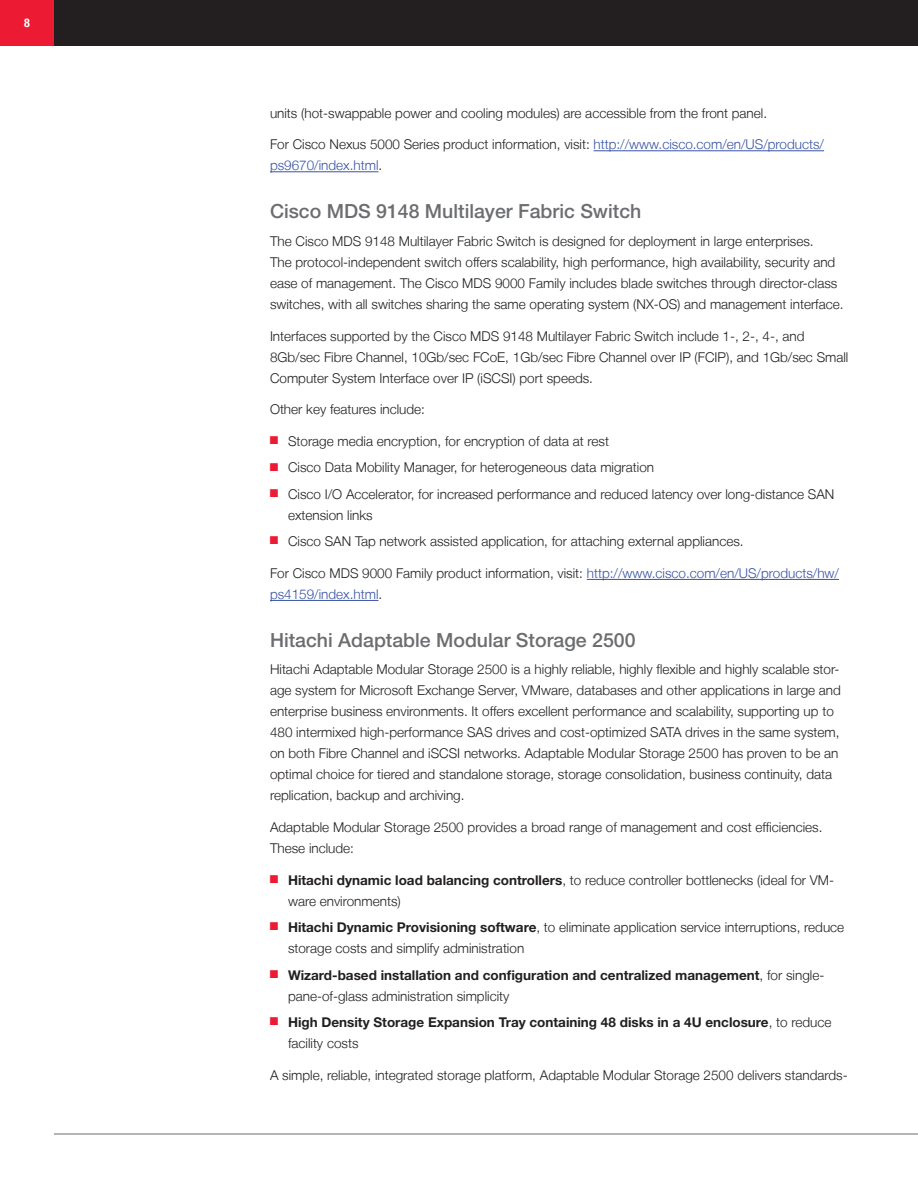
<style>
.page{position:relative;width:918px;height:1188px;background:#fff}
.page>*{position:absolute;margin:0;border:0;box-sizing:border-box;transform-origin:0 0}
.t1{font:500 19.5px "Helvetica Neue LT Std";color:#6c6d70}
.t2{font:300 13.5px/21px "Helvetica Neue LT";color:#231f20}
.t3{font:300 13.5px/21px "Helvetica Neue LT";color:#3853a3}
.t4{font:700 13.5px "Helvetica Neue LT Std";color:#231f20}
.t5{font:700 condensed 12px "Helvetica Neue LT Std";color:#fff}
.s1{color:#231f20}
.s2{color:#ed1a33}
.s3{font-family:"Helvetica Neue LT Std";font-weight:700}
.s4{font-family:"Helvetica Neue LT";font-weight:300}
</style>
<div class="page">
<hr style="left:54px;top:1134px;width:864px;height:1px;background:#6c6d70">
<div style="left:54px;top:0;width:864px;height:46px;background:#231f20"></div>
<div style="left:0;top:0;width:54px;height:46px;background:#ed1a33"></div>
<hr style="left:594px;top:150px;width:230px;height:1px;background:#3853a3">
<hr style="left:270px;top:171px;width:108px;height:1px;background:#3853a3">
<hr style="left:587px;top:579px;width:252px;height:1px;background:#3853a3">
<hr style="left:270px;top:600px;width:108px;height:1px;background:#3853a3">
<p class="t5" style="left:24px;top:16px;width:7px">8</p>
<p class="t2" style="left:270px;top:102px;width:499px">units (hot-swappable power and cooling modules) are accessible from the front panel.</p>
<p class="t3" style="left:270px;top:134px;width:556px"><span class="s1">For Cisco Nexus 5000 Series product information, visit:</span> http://www.cisco.com/en/US/products/ ps9670/index.html<span class="s1">.</span></p>
<h1 class="t1" style="left:270px;top:200px;width:373px">Cisco MDS 9148 Multilayer Fabric Switch</h1>
<p class="t2" style="left:270px;top:230px;width:575px">The Cisco MDS 9148 Multilayer Fabric Switch is designed for deployment in large enterprises.<br>The protocol-independent switch offers scalability, high performance, high availability, security and ease of management. The Cisco MDS 9000 Family includes blade switches through director-class switches, with all switches sharing the same operating system (NX-OS) and management interface.</p>
<p class="t2" style="left:270px;top:325px;width:580px">Interfaces supported by the Cisco MDS 9148 Multilayer Fabric Switch include 1-, 2-, 4-, and<br>8Gb/sec Fibre Channel, 10Gb/sec FCoE, 1Gb/sec Fibre Channel over IP (FCIP), and 1Gb/sec Small<br>Computer System Interface over IP (iSCSI) port speeds.</p>
<p class="t2" style="left:270px;top:399px;width:157px">Other key features include:</p>
<p class="t2" style="left:270px;top:430px;width:341px"><span class="s2">■</span> Storage media encryption, for encryption of data at rest</p>
<p class="t2" style="left:270px;top:457px;width:386px"><span class="s2">■</span> Cisco Data Mobility Manager, for heterogeneous data migration</p>
<p class="t2" style="left:288px;top:483px;width:548px;text-indent:-18px"><span class="s2">■</span> Cisco I/O Accelerator, for increased performance and reduced latency over long-distance SAN extension links</p>
<p class="t2" style="left:270px;top:531px;width:475px"><span class="s2">■</span> Cisco SAN Tap network assisted application, for attaching external appliances.</p>
<p class="t3" style="left:270px;top:563px;width:571px"><span class="s1">For Cisco MDS 9000 Family product information, visit:</span> http://www.cisco.com/en/US/products/hw/ ps4159/index.html<span class="s1">.</span></p>
<h1 class="t1" style="left:270px;top:628px;width:367px">Hitachi Adaptable Modular Storage 2500</h1>
<p class="t2" style="left:270px;top:659px;width:572px">Hitachi Adaptable Modular Storage 2500 is a highly reliable, highly flexible and highly scalable stor&shy;age system for Microsoft Exchange Server, VMware, databases and other applications in large and enterprise business environments. It offers excellent performance and scalability, supporting up to 480 intermixed high-performance SAS drives and cost-optimized SATA drives in the same system, on both Fibre Channel and iSCSI networks. Adaptable Modular Storage 2500 has proven to be an optimal choice for tiered and standalone storage, storage consolidation, business continuity, data replication, backup and archiving.</p>
<p class="t2" style="left:270px;top:817px;width:554px">Adaptable Modular Storage 2500 provides a broad range of management and cost efficiencies.<br>These include:</p>
<p class="t2" style="left:288px;top:869px;width:548px;text-indent:-18px"><span class="s2">■</span> <span class="s3">Hitachi dynamic load balancing controllers</span>, to reduce controller bottlenecks (ideal for VM&shy;ware environments)</p>
<p class="t2" style="left:288px;top:917px;width:558px;text-indent:-18px"><span class="s2">■</span> <span class="s3">Hitachi Dynamic Provisioning software</span>, to eliminate application service interruptions, reduce storage costs and simplify administration</p>
<p class="t4" style="left:270px;top:967px;width:556px"><span class="s2">■</span> Wizard-based installation and configuration and centralized management<span class="s4">, for single-</span></p>
<p class="t2" style="left:288px;top:985px;width:223px">pane-of-glass administration simplicity</p>
<p class="t4" style="left:270px;top:1014px;width:563px"><span class="s2">■</span> High Density Storage Expansion Tray containing 48 disks in a 4U enclosure<span class="s4">, to reduce</span></p>
<p class="t2" style="left:288px;top:1033px;width:72px">facility costs</p>
<p class="t2" style="left:270px;top:1064px;width:579px">A simple, reliable, integrated storage platform, Adaptable Modular Storage 2500 delivers standards-</p>
</div>
